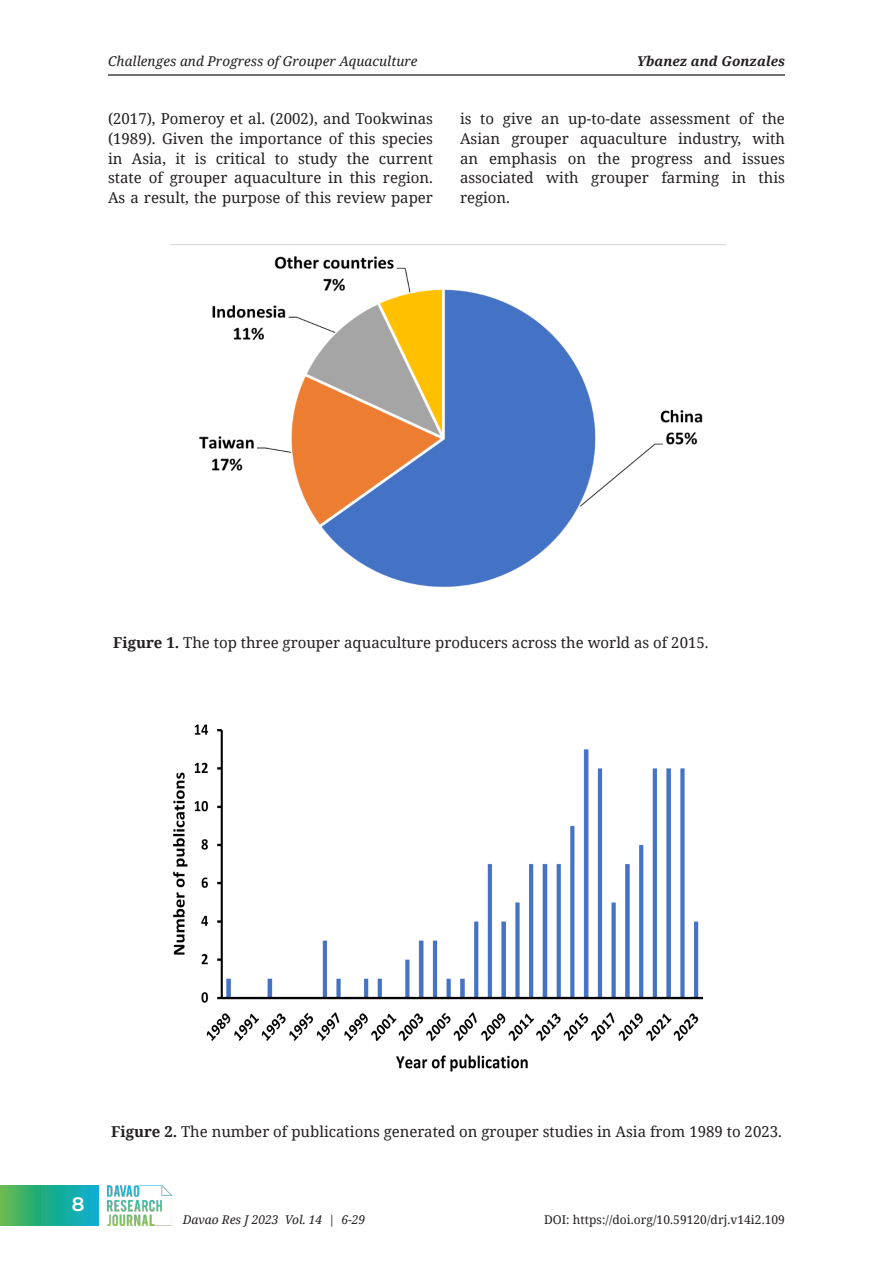
<style>
.page{position:relative;width:893px;height:1263px;background:#fff}
.page>*{position:absolute;margin:0;border:0;box-sizing:border-box;transform-origin:0 0}
.t1{font:600 19.5px "Montserrat";color:#fff}
.t2{font:15px/19.8px "Noto Serif";color:#231f20}
.t3{font:italic 13.5px "Noto Serif";letter-spacing:.005em;color:#231f20}
.t4{font:italic 700 13.5px "Noto Serif";color:#231f20}
.t5{font:12px "Noto Serif";letter-spacing:.005em;color:#231f20}
.t6{font:italic 12px "Noto Serif";color:#231f20}
.s1{font-weight:700}
</style>
<div class="page">
<hr style="left:108px;top:74px;width:677px;height:2px;background:#040503">
<svg style="left:0;top:1185px;width:98px;height:40px;background:#28af8b"></svg>
<img style="left:107px;top:1185px;width:65px;height:40px">
<img style="left:172px;top:244px;width:553px;height:344px">
<img style="left:172px;top:724px;width:532px;height:348px">
<p class="t3" style="left:108px;top:52px;width:311px">Challenges and Progress of Grouper Aquaculture</p>
<p class="t4" style="left:637px;top:52px;width:150px">Ybanez and Gonzales</p>
<p class="t2" style="left:108px;top:108px;width:326px">(2017), Pomeroy et al. (2002), and Tookwinas (1989). Given the importance of this species</p>
<p class="t2" style="left:108px;top:148px;width:326px">in Asia, it is critical to study the current</p>
<p class="t2" style="left:108px;top:168px;width:326px">state of grouper aquaculture in this region.</p>
<p class="t2" style="left:108px;top:187px;width:326px">As a result, the purpose of this review paper</p>
<p class="t2" style="left:460px;top:108px;width:326px">is to give an up-to-date assessment of the<br>Asian grouper aquaculture industry, with</p>
<p class="t2" style="left:460px;top:148px;width:326px">an emphasis on the progress and issues</p>
<p class="t2" style="left:460px;top:168px;width:326px">associated with grouper farming in this</p>
<p class="t2" style="left:460px;top:187px;width:52px">region.</p>
<p class="t2" style="left:113px;top:632px;width:597px"><span class="s1">Figure 1.</span> The top three grouper aquaculture producers across the world as of 2015.</p>
<h1 class="t1" style="left:72px;top:1191px;width:14px">8</h1>
<p class="t2" style="left:111px;top:1121px;width:672px"><span class="s1">Figure 2.</span> The number of publications generated on grouper studies in Asia from 1989 to 2023.</p>
<p class="t6" style="left:183px;top:1211px;width:184px">Davao Res J 2023 Vol. 14 | 6-29</p>
<p class="t5" style="left:544px;top:1211px;width:242px">DOI: https://doi.org/10.59120/drj.v14i2.109</p>
</div>
